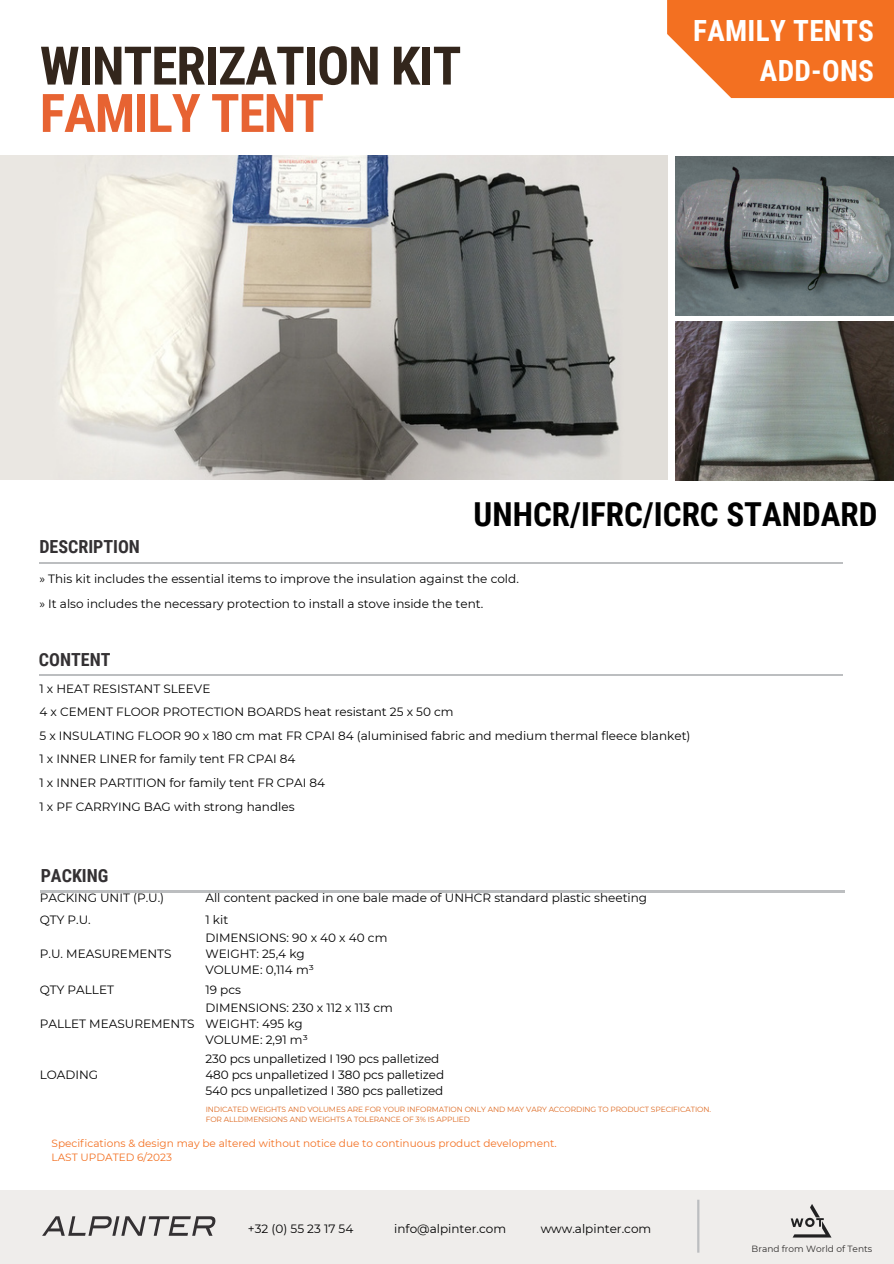
<style>
.page{position:relative;width:894px;height:1264px;background:#fff}
.page>*{position:absolute;margin:0;border:0;box-sizing:border-box;transform-origin:0 0}
.t1{font:700 53.25px "Roboto Condensed";letter-spacing:-.02em;color:#33261c}
.t2{font:700 53.25px "Roboto Condensed";letter-spacing:-.02em;color:#e76332}
.t3{font:700 33px "Roboto Condensed";color:#000}
.t4{font:700 29.1px "Roboto Condensed";letter-spacing:.01em;color:#fff}
.t5{font:700 18px "Roboto Condensed";color:#343133}
.t6{font:12px "Montserrat";color:#000}
.t7{font:10.5px "Montserrat";color:#f37021}
.t8{font:9px "Montserrat";color:#2f2d2c}
.t9{font:7.5px "Montserrat";letter-spacing:-.01em;color:#dd661d}
</style>
<div class="page">
<img style="left:0;top:155px;width:667px;height:324px">
<hr style="left:39px;top:562px;width:803px;height:2px;background:#bcbec0">
<img style="left:675px;top:156px;width:218px;height:159px">
<img style="left:675px;top:322px;width:218px;height:158px">
<div style="left:0;top:1189px;width:893px;height:74px;background:#efedeb"></div>
<svg style="left:42px;top:1216px;width:173px;height:19px"></svg>
<hr style="left:697px;top:1199px;width:2px;height:53px;background:#bcbec0">
<img style="left:790px;top:1204px;width:42px;height:34px">
<hr style="left:39px;top:674px;width:803px;height:2px;background:#bcbec0">
<hr style="left:41px;top:890px;width:803px;height:2px;background:#bcbec0">
<div style="left:667px;top:0;width:226px;height:98px;background:#f37021"></div>
<p class="t1" style="left:40px;top:35px;width:423px">WINTERIZATION KIT</p>
<p class="t2" style="left:40px;top:82px;width:285px">FAMILY TENT</p>
<p class="t4" style="left:693px;top:14px;width:182px">FAMILY TENTS</p>
<p class="t4" style="left:759px;top:54px;width:115px">ADD-ONS</p>
<p class="t5" style="left:39px;top:536px;width:102px">DESCRIPTION</p>
<p class="t3" style="left:473px;top:495px;width:405px">UNHCR/IFRC/ICRC STANDARD</p>
<p class="t6" style="left:39px;top:572px;width:481px">» This kit includes the essential items to improve the insulation against the cold.</p>
<p class="t6" style="left:39px;top:596px;width:445px">» It also includes the necessary protection to install a stove inside the tent.</p>
<p class="t5" style="left:39px;top:649px;width:73px">CONTENT</p>
<p class="t6" style="left:39px;top:681px;width:172px">1 x HEAT RESISTANT SLEEVE</p>
<p class="t6" style="left:39px;top:704px;width:416px">4 x CEMENT FLOOR PROTECTION BOARDS heat resistant 25 x 50 cm</p>
<p class="t6" style="left:39px;top:728px;width:652px">5 x INSULATING FLOOR 90 x 180 cm mat FR CPAI 84 (aluminised fabric and medium thermal fleece blanket)</p>
<p class="t6" style="left:39px;top:751px;width:257px">1 x INNER LINER for family tent FR CPAI 84</p>
<p class="t6" style="left:39px;top:775px;width:287px">1 x INNER PARTITION for family tent FR CPAI 84</p>
<p class="t6" style="left:39px;top:799px;width:256px">1 x PF CARRYING BAG with strong handles</p>
<p class="t5" style="left:41px;top:865px;width:69px">PACKING</p>
<p class="t6" style="left:40px;top:890px;width:126px">PACKING UNIT (P.U.)</p>
<p class="t6" style="left:205px;top:890px;width:443px">All content packed in one bale made of UNHCR standard plastic sheeting</p>
<p class="t6" style="left:40px;top:912px;width:52px">QTY P.U.</p>
<p class="t6" style="left:205px;top:912px;width:24px">1 kit</p>
<p class="t6" style="left:40px;top:946px;width:133px">P.U. MEASUREMENTS</p>
<p class="t6" style="left:205px;top:930px;width:183px">DIMENSIONS: 90 x 40 x 40 cm</p>
<p class="t6" style="left:205px;top:946px;width:101px">WEIGHT: 25,4 kg</p>
<p class="t6" style="left:205px;top:962px;width:110px">VOLUME: 0,114 m³</p>
<p class="t6" style="left:40px;top:982px;width:76px">QTY PALLET</p>
<p class="t6" style="left:205px;top:982px;width:37px">19 pcs</p>
<p class="t6" style="left:40px;top:1016px;width:156px">PALLET MEASUREMENTS</p>
<p class="t6" style="left:205px;top:1000px;width:189px">DIMENSIONS: 230 x 112 x 113 cm</p>
<p class="t6" style="left:205px;top:1016px;width:99px">WEIGHT: 495 kg</p>
<p class="t6" style="left:205px;top:1032px;width:104px">VOLUME: 2,91 m³</p>
<p class="t6" style="left:40px;top:1067px;width:60px">LOADING</p>
<p class="t6" style="left:205px;top:1051px;width:235px">230 pcs unpalletized I 190 pcs palletized</p>
<p class="t6" style="left:205px;top:1067px;width:240px">480 pcs unpalletized I 380 pcs palletized</p>
<p class="t6" style="left:205px;top:1083px;width:239px">540 pcs unpalletized I 380 pcs palletized</p>
<p class="t9" style="left:206px;top:1104px;width:506px">INDICATED WEIGHTS AND VOLUMES ARE FOR YOUR INFORMATION ONLY AND MAY VARY ACCORDING TO PRODUCT SPECIFICATION.</p>
<p class="t9" style="left:206px;top:1114px;width:266px">FOR ALLDIMENSIONS AND WEIGHTS A TOLERANCE OF 3% IS APPLIED</p>
<p class="t7" style="left:52px;top:1136px;width:506px">Specifications &amp; design may be altered without notice due to continuous product development.</p>
<p class="t7" style="left:52px;top:1150px;width:122px">LAST UPDATED 6/2023</p>
<p class="t6" style="left:248px;top:1221px;width:107px">+32 (0) 55 23 17 54</p>
<p class="t6" style="left:394px;top:1221px;width:113px">info@alpinter.com</p>
<p class="t6" style="left:540px;top:1221px;width:112px">www.alpinter.com</p>
<p class="t8" style="left:751px;top:1242px;width:122px">Brand from World of Tents</p>
</div>
